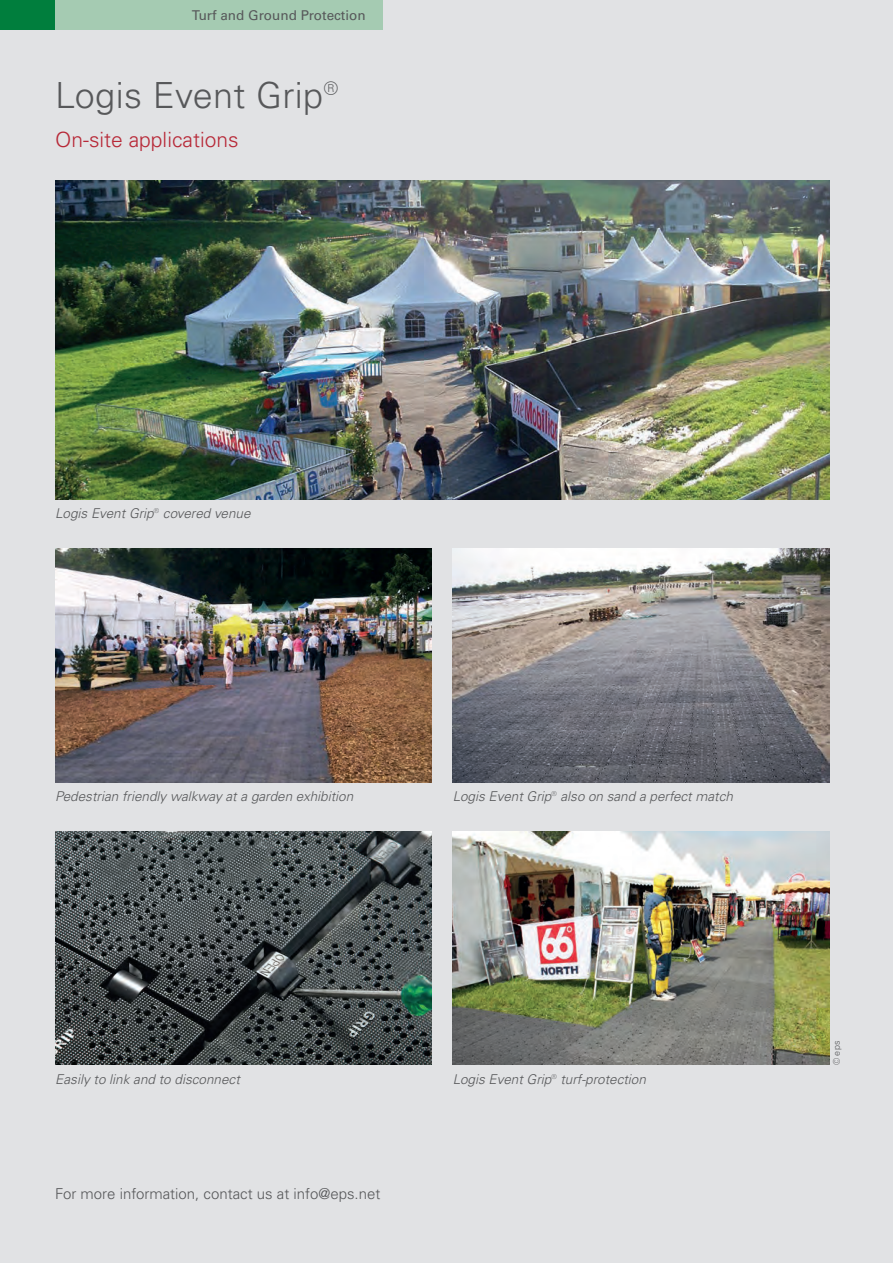
<style>
.page{position:relative;width:893px;height:1263px;background:#e1e2e4}
.page>*{position:absolute;margin:0;border:0;box-sizing:border-box;transform-origin:0 0}
.t1{font:300 36px "Univers LTCYR 45";letter-spacing:.01em;color:#57585a}
.t2{font:300 21px "Univers LTCYR 45";color:#b72837}
.t3{font:300 15px "Univers LTCYR 45";color:#57585a}
.t4{font:italic 300 13.5px "Univers LTCYR 45";color:#57585a}
.t5{font:13.5px "Univers LTCYR 55 Roman";color:#57585a}
.t6{font:300 9px "Univers LTCYR 45";color:#57585a}
</style>
<div class="page">
<div style="left:0;top:0;width:55px;height:30px;background:#007e3d"></div>
<div style="left:55px;top:0;width:328px;height:30px;background:#a5cbb2"></div>
<img style="left:55px;top:549px;width:377px;height:233px">
<img style="left:55px;top:831px;width:377px;height:234px">
<img style="left:453px;top:549px;width:376px;height:233px">
<img style="left:453px;top:831px;width:376px;height:234px">
<img style="left:55px;top:181px;width:774px;height:319px">
<p class="t5" style="left:192px;top:6px;width:175px">Turf and Ground Protection</p>
<h1 class="t1" style="left:55px;top:72px;width:284px">Logis Event Grip®</h1>
<h2 class="t2" style="left:55px;top:126px;width:185px">On-site applications</h2>
<p class="t4" style="left:55px;top:505px;width:197px">Logis Event Grip® covered venue</p>
<p class="t4" style="left:55px;top:787px;width:299px">Pedestrian friendly walkway at a garden exhibition</p>
<p class="t4" style="left:453px;top:787px;width:282px">Logis Event Grip® also on sand a perfect match</p>
<p class="t4" style="left:55px;top:1070px;width:186px">Easily to link and to disconnect</p>
<p class="t3" style="left:55px;top:1184px;width:327px">For more information, contact us at info@eps.net</p>
<p class="t4" style="left:453px;top:1070px;width:195px">Logis Event Grip® turf-protection</p>
<p class="t6" style="left:831px;top:1065px;width:26px;rotate:-90deg">© eps</p>
</div>
